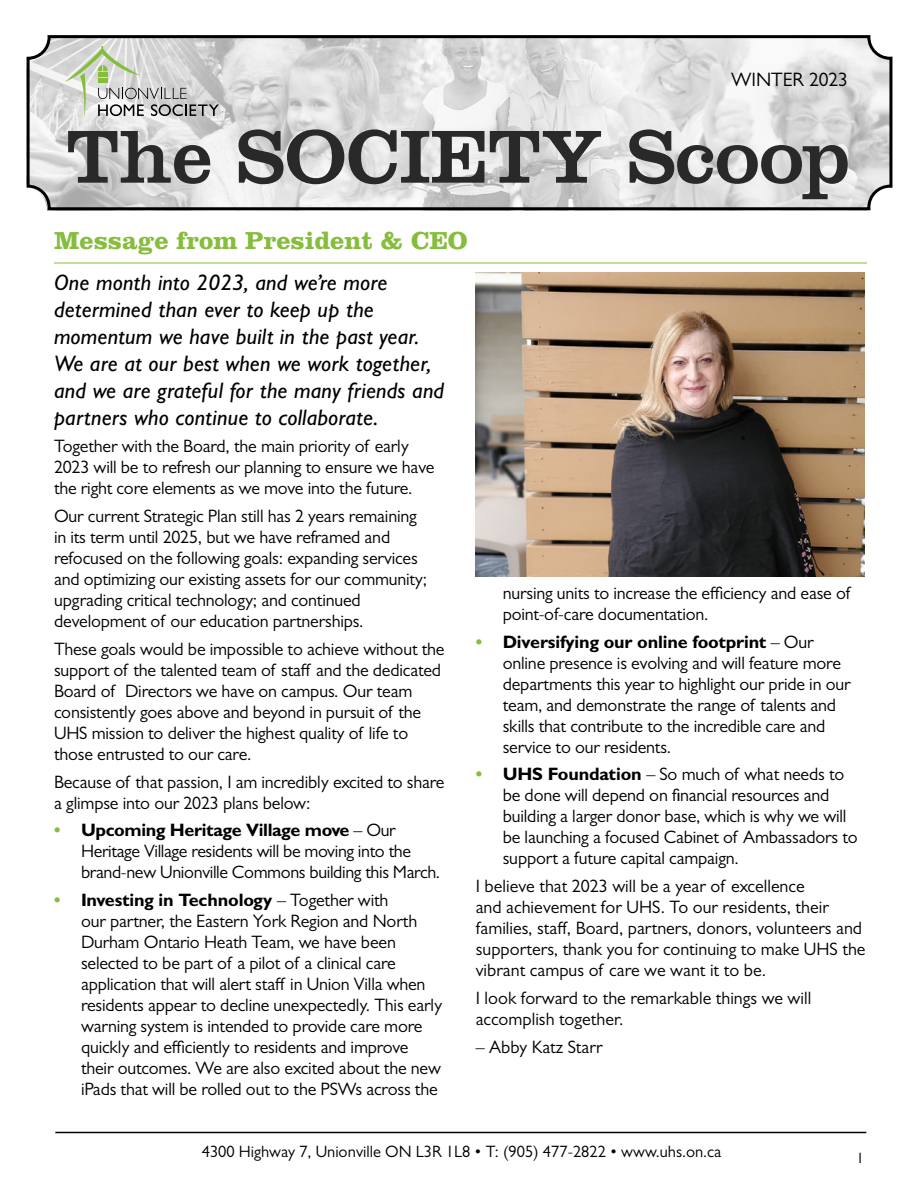
<style>
.page{position:relative;width:918px;height:1188px;background:#fff}
.page>*{position:absolute;margin:0;border:0;box-sizing:border-box;transform-origin:0 0}
.t1{font:700 25.5px "Clarendon LT Std";color:#86bd3d}
.t2{font:italic 500 22.5px/27px "Gill Sans MT Pro";letter-spacing:.01em;color:#000}
.t3{font:19.5px "Gill Sans MT Pro";color:#000}
.t4{font:18px/21px "Gill Sans MT Pro";letter-spacing:-.01em;color:#000}
.t5{font:16.5px "Gill Sans MT Pro";color:#000}
.t6{font:15px "Gill Sans MT Pro";color:#000}
.s1{font-weight:700;color:#86bd3d}
.s2{font-weight:700}
</style>
<div class="page">
<hr style="left:54px;top:263px;width:813px;height:1px;background:#86bd3d">
<svg style="left:26px;top:35px;width:867px;height:176px"></svg>
<hr style="left:55px;top:1132px;width:811px;height:1px;background:#000">
<img style="left:476px;top:273px;width:389px;height:303px">
<p class="t3" style="left:731px;top:68px;width:119px">WINTER 2023</p>
<h1 class="t1" style="left:54px;top:225px;width:415px">Message from President &amp; CEO</h1>
<p class="t2" style="left:54px;top:268px;width:392px">One month into 2023, and we’re more determined than ever to keep up the momentum we have built in the past year.<br>We are at our best when we work together, and we are grateful for the many friends and partners who continue to collaborate.</p>
<p class="t4" style="left:54px;top:436px;width:382px">Together with the Board, the main priority of early<br>2023 will be to refresh our planning to ensure we have the right core elements as we move into the future.</p>
<p class="t4" style="left:54px;top:505px;width:375px">Our current Strategic Plan still has 2 years remaining in its term until 2025, but we have reframed and refocused on the following goals: expanding services and optimizing our existing assets for our community; upgrading critical technology; and continued development of our education partnerships.</p>
<p class="t4" style="left:54px;top:638px;width:392px">These goals would be impossible to achieve without the support of the talented team of staff and the dedicated Board of Directors we have on campus. Our team consistently goes above and beyond in pursuit of the UHS mission to deliver the highest quality of life to those entrusted to our care.</p>
<p class="t4" style="left:54px;top:771px;width:392px">Because of that passion, I am incredibly excited to share a glimpse into our 2023 plans below:</p>
<p class="t4" style="left:81px;top:820px;width:361px;text-indent:-27px"><span class="s1">•</span> <span class="s2">Upcoming Heritage Village move</span> – Our<br>Heritage Village residents will be moving into the brand-new Unionville Commons building this March.</p>
<p class="t4" style="left:81px;top:890px;width:363px;text-indent:-27px"><span class="s1">•</span> <span class="s2">Investing in Technology</span> – Together with<br>our partner, the Eastern York Region and North Durham Ontario Heath Team, we have been selected to be part of a pilot of a clinical care application that will alert staff in Union Villa when residents appear to decline unexpectedly. This early warning system is intended to provide care more quickly and efficiently to residents and improve their outcomes. We are also excited about the new iPads that will be rolled out to the PSWs across the</p>
<p class="t4" style="left:503px;top:582px;width:349px">nursing units to increase the efficiency and ease of point-of-care documentation.</p>
<p class="t4" style="left:503px;top:631px;width:349px;text-indent:-27px"><span class="s1">•</span> <span class="s2">Diversifying our online footprint</span> – Our online presence is evolving and will feature more departments this year to highlight our pride in our team, and demonstrate the range of talents and skills that contribute to the incredible care and service to our residents.</p>
<p class="t4" style="left:503px;top:764px;width:357px;text-indent:-27px"><span class="s1">•</span> <span class="s2">UHS Foundation</span> – So much of what needs to be done will depend on financial resources and building a larger donor base, which is why we will be launching a focused Cabinet of Ambassadors to support a future capital campaign.</p>
<p class="t4" style="left:476px;top:875px;width:391px">I believe that 2023 will be a year of excellence<br>and achievement for UHS. To our residents, their families, staff, Board, partners, donors, volunteers and supporters, thank you for continuing to make UHS the vibrant campus of care we want it to be.</p>
<p class="t4" style="left:476px;top:987px;width:337px">I look forward to the remarkable things we will accomplish together.</p>
<p class="t4" style="left:476px;top:1036px;width:129px">– Abby Katz Starr</p>
<p class="t5" style="left:202px;top:1142px;width:521px">4300 Highway 7, Unionville ON L3R 1L8 • T: (905) 477-2822 • www.uhs.on.ca</p>
<p class="t6" style="left:856px;top:1149px;width:9px">1</p>
</div>
